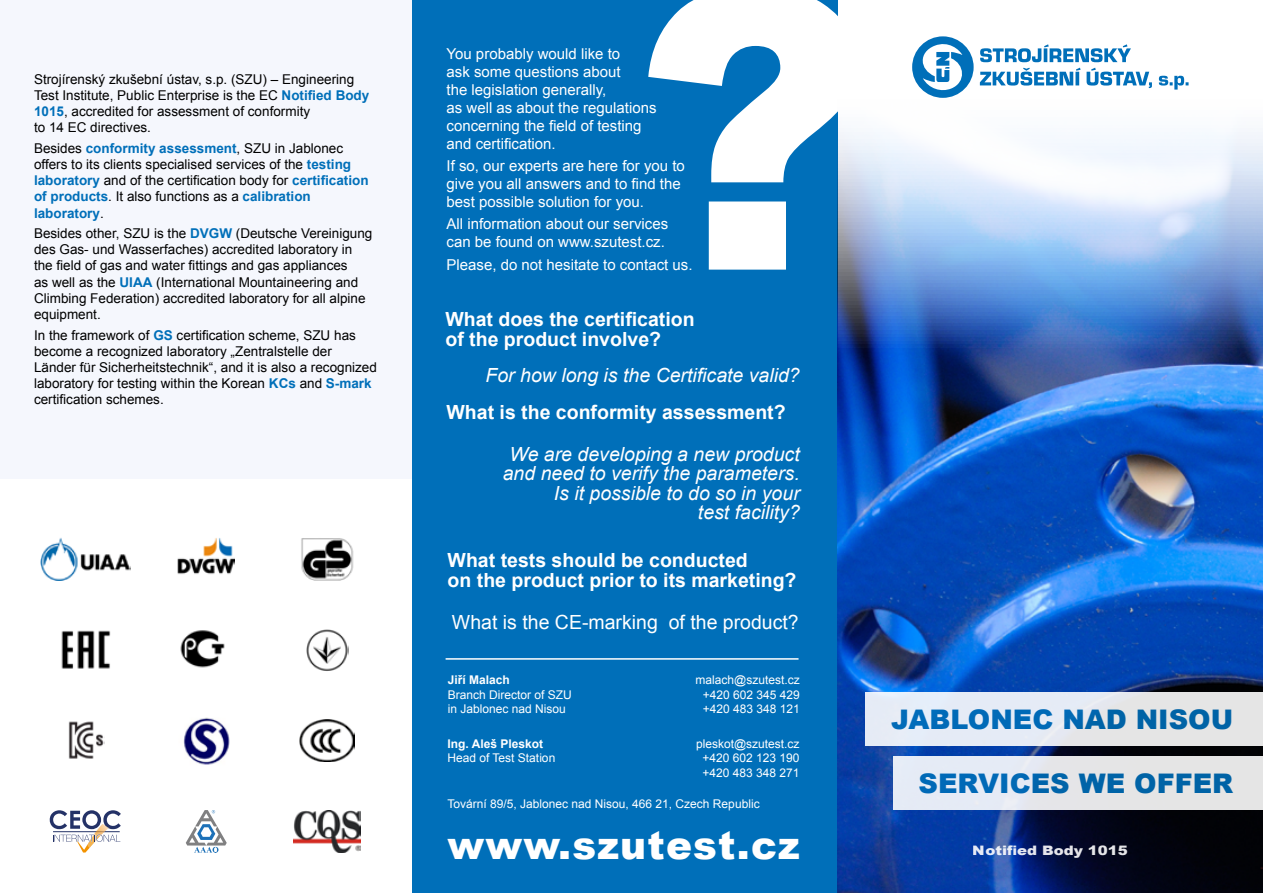
<style>
.page{position:relative;width:1263px;height:893px;background:#fff}
.page>*{position:absolute;margin:0;border:0;box-sizing:border-box;transform-origin:0 0}
.t1{font:900 388.5px "Arial";color:#fff}
.t2{font:900 39px "Arial";letter-spacing:.03em;color:#fff}
.t3{font:900 27px "Arial";color:#006fb9}
.t4{font:700 19.5px/19.5px "Arial";color:#fff}
.t5{font:italic 19.5px/19.5px "Arial";color:#fff;text-align:right}
.t6{font:19.5px "Arial";color:#fff}
.t7{font:15px/18px "Arial";color:#fff}
.t8{font:13.5px/16.2px "Arial";color:#000}
.t9{font:900 13.05px "Arial";color:#fff;scale:1.15 1}
.podpis_údaje{font:12px/14.4px "Arial";color:#fff}
.s1{font-weight:700;color:#006fb9}
.s2{font-weight:700}
</style>
<div class="page">
<div style="left:0;top:0;width:412px;height:478px;background:#f5f7fd"></div>
<div style="left:412px;top:0;width:426px;height:893px;background:#006fb9"></div>
<img style="left:838px;top:82px;width:425px;height:811px">
<svg style="left:912px;top:36px;width:276px;height:62px"></svg>
<hr style="left:446px;top:658px;width:352px;height:2px;background:#fff">
<div style="left:865px;top:692px;width:398px;height:54px;background:linear-gradient(to right,#e6eefc,#e5e4e2)"></div>
<div style="left:893px;top:756px;width:370px;height:54px;background:linear-gradient(to right,#e5ebf8,#e5e3e0)"></div>
<img style="left:41px;top:538px;width:89px;height:42px">
<img style="left:178px;top:538px;width:57px;height:36px">
<img style="left:301px;top:538px;width:53px;height:42px">
<img style="left:68px;top:721px;width:37px;height:38px">
<img style="left:300px;top:719px;width:54px;height:43px">
<img style="left:183px;top:717px;width:47px;height:48px">
<svg style="left:50px;top:810px;width:71px;height:42px"></svg>
<svg style="left:186px;top:810px;width:41px;height:42px"></svg>
<img style="left:294px;top:810px;width:66px;height:42px">
<img style="left:61px;top:630px;width:50px;height:39px">
<img style="left:306px;top:629px;width:42px;height:42px">
<img style="left:180px;top:630px;width:45px;height:38px">
<p class="t8" style="left:34px;top:71px;width:337px">Strojírenský zkušební ústav, s.p. (SZU) – Engineering Test Institute, Public Enterprise is the EC <span class="s1">Notified Body 1015</span>, accredited for assessment of conformity<br>to 14 EC directives.</p>
<p class="t8" style="left:34px;top:140px;width:336px">Besides <span class="s1">conformity assessment</span>, SZU in Jablonec offers to its clients specialised services of the <span class="s1">testing laboratory</span> and of the certification body for <span class="s1">certification of products</span>. It also functions as a <span class="s1">calibration laboratory</span>.</p>
<p class="t8" style="left:34px;top:225px;width:340px">Besides other, SZU is the <span class="s1">DVGW</span> (Deutsche Vereinigung des Gas- und Wasserfaches) accredited laboratory in the field of gas and water fittings and gas appliances<br>as well as the <span class="s1">UIAA</span> (International Mountaineering and Climbing Federation) accredited laboratory for all alpine equipment.</p>
<p class="t8" style="left:34px;top:327px;width:344px">In the framework of <span class="s1">GS</span> certification scheme, SZU has become a recognized laboratory „Zentralstelle der Länder für Sicherheitstechnik“, and it is also a recognized laboratory for testing within the Korean <span class="s1">KCs</span> and <span class="s1">S-mark </span>certification schemes.</p>
<p class="t1" style="left:634px;top:-151px;width:239px">?</p>
<p class="t7" style="left:446px;top:45px;width:212px">You probably would like to<br>ask some questions about<br>the legislation generally,<br>as well as about the regulations concerning the field of testing and certification.</p>
<p class="t7" style="left:446px;top:157px;width:240px">If so, our experts are here for you to give you all answers and to find the best possible solution for you.</p>
<p class="t7" style="left:446px;top:215px;width:223px">All information about our services can be found on www.szutest.cz.</p>
<p class="t7" style="left:446px;top:255px;width:247px">Please, do not hesitate to contact us.</p>
<p class="t4" style="left:445px;top:310px;width:251px">What does the certification of the product involve?</p>
<p class="t5" style="left:485px;top:366px;width:316px">For how long is the Certificate valid?</p>
<p class="t4" style="left:446px;top:403px;width:341px">What is the conformity assessment?</p>
<p class="t5" style="left:503px;top:444px;width:299px">We are developing a new product and need to verify the parameters.<br>Is it possible to do so in your<br>test facility?</p>
<p class="t4" style="left:448px;top:551px;width:350px">What tests should be conducted<br>on the product prior to its marketing?</p>
<p class="t6" style="left:452px;top:610px;width:348px">What is the CE-marking of the product?</p>
<p class="podpis_údaje" style="left:448px;top:673px;width:126px"><span class="s2">Jiří Malach<br></span>Branch Director of SZU in Jablonec nad Nisou</p>
<p class="podpis_údaje" style="left:447px;top:737px;width:109px"><span class="s2">Ing. Aleš Pleskot<br></span>Head of Test Station</p>
<p class="podpis_údaje" style="left:696px;top:673px;width:106px">malach@szutest.cz</p>
<p class="podpis_údaje" style="left:703px;top:687px;width:99px">+420 602 345 429</p>
<p class="podpis_údaje" style="left:703px;top:702px;width:99px">+420 483 348 121</p>
<p class="podpis_údaje" style="left:696px;top:737px;width:105px">pleskot@szutest.cz</p>
<p class="podpis_údaje" style="left:702px;top:751px;width:99px">+420 602 123 190</p>
<p class="podpis_údaje" style="left:702px;top:765px;width:99px">+420 483 348 271</p>
<p class="podpis_údaje" style="left:447px;top:797px;width:314px">Tovární 89/5, Jablonec nad Nisou, 466 21, Czech Republic</p>
<p class="t2" style="left:447px;top:817px;width:354px">www.szutest.cz</p>
<h3 class="t3" style="left:891px;top:699px;width:344px">JABLONEC NAD NISOU</h3>
<h3 class="t3" style="left:919px;top:763px;width:316px">SERVICES WE OFFER</h3>
<p class="t9" style="left:973px;top:841px;width:136px">Notified Body 1015</p>
</div>
